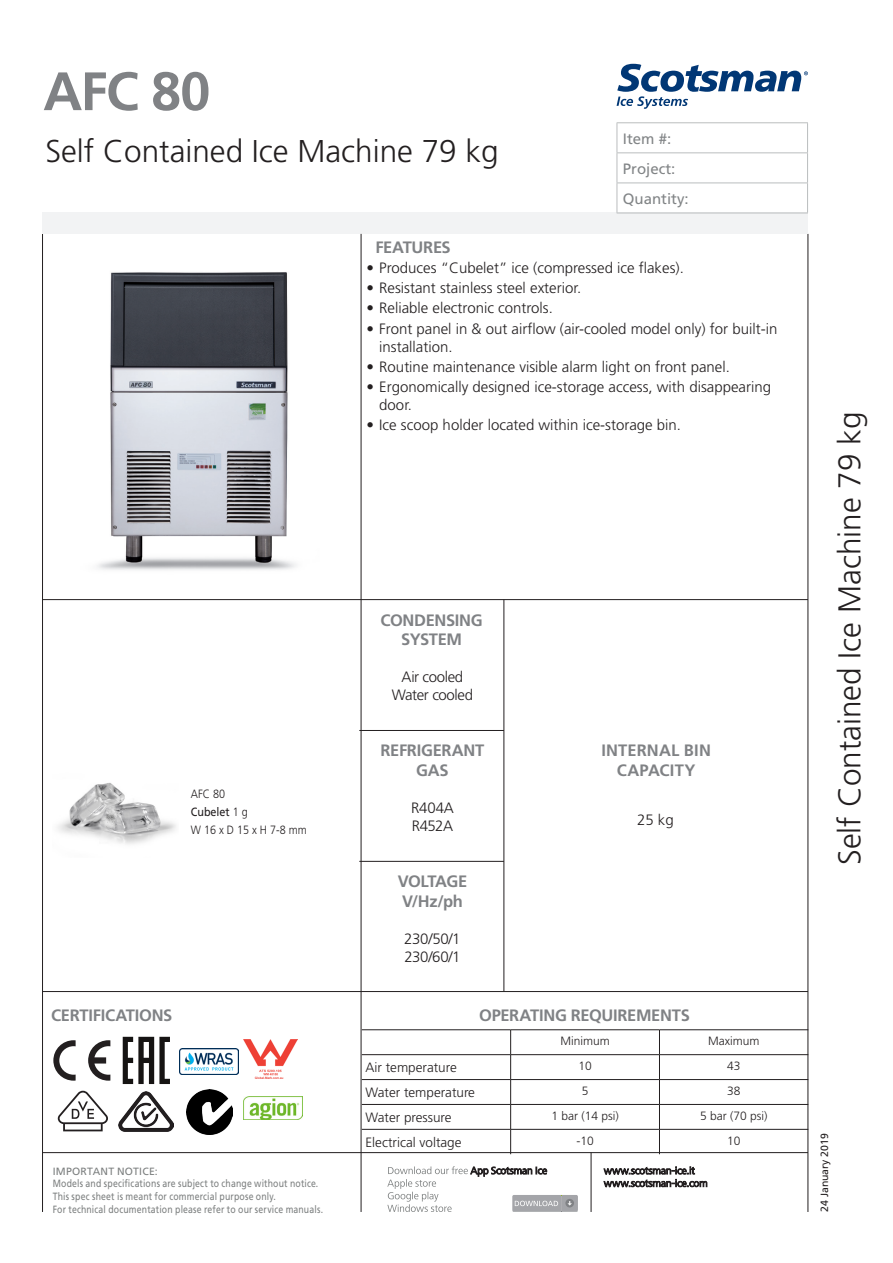
<style>
.page{position:relative;width:893px;height:1263px;background:#fff}
.page>*{position:absolute;margin:0;border:0;box-sizing:border-box;transform-origin:0 0}
.Note_fondo_pagina{font:700 54px "Frutiger";color:#808285}
.Sottotitolo{font:300 31.5px "Frutiger";color:#231f20}
.Note_fondo_pagina-2{font:700 16.5px "Frutiger";letter-spacing:-.02em;color:#808285}
.Note_fondo_pagina-3{font:700 16.5px "Frutiger";letter-spacing:.01em;color:#808285}
.Note_fondo_pagina-4{font:700 16.5px "Frutiger";letter-spacing:-.045em;color:#808285}
.Note_fondo_pagina-5{font:300 15px/18px "Frutiger";color:#231f20}
.t1{font:15px "Frutiger";color:#818486}
.Note_fondo_pagina-6{font:300 15px/18px "Frutiger";letter-spacing:-.02em;color:#231f20}
.Note_fondo_pagina-7{font:300 15px "Frutiger";letter-spacing:-.025em;color:#231f20}
.t2{font:300 13.5px "Frutiger";color:#231f20}
.t3{font:300 12px "Frutiger";color:#231f20}
.t4{font:300 12px/18px "Frutiger";color:#231f20;scale:.9 1}
.Note_fondo_pagina-8{font:10.5px "Frutiger";letter-spacing:.02em;color:#7c7f7f;scale:.83 1}
.Note_fondo_pagina-9{font:10.5px "Frutiger";letter-spacing:.02em;color:#7c7f7f}
.t5{font:10.5px "Frutiger";color:#231f20}
.s1{font-weight:400}
</style>
<div class="page">
<hr style="left:42px;top:234px;width:1px;height:978px;background:#231f20">
<hr style="left:808px;top:234px;width:1px;height:978px;background:#231f20">
<svg style="left:617px;top:64px;width:191px;height:45px"></svg>
<div style="left:43px;top:213px;width:765px;height:21px;background:#f2f3f4"></div>
<hr style="left:43px;top:599px;width:765px;height:1px;background:#231f20">
<hr style="left:359px;top:730px;width:145px;height:1px;background:#231f20">
<hr style="left:359px;top:861px;width:145px;height:1px;background:#231f20">
<hr style="left:504px;top:600px;width:1px;height:391px;background:#231f20">
<hr style="left:43px;top:991px;width:765px;height:1px;background:#231f20">
<hr style="left:591px;top:1152px;width:1px;height:60px;background:#231f20">
<svg style="left:603px;top:1166px;width:104px;height:21px"></svg>
<hr style="left:43px;top:1152px;width:765px;height:1px;background:#231f20">
<hr style="left:617px;top:122px;width:191px;height:1px;background:#babdbe">
<svg style="left:617px;top:123px;width:1px;height:29px"></svg>
<svg style="left:807px;top:123px;width:1px;height:29px"></svg>
<hr style="left:617px;top:152px;width:191px;height:1px;background:#babdbe">
<hr style="left:617px;top:153px;width:1px;height:30px;background:#babdbe">
<hr style="left:807px;top:153px;width:1px;height:30px;background:#babdbe">
<hr style="left:617px;top:183px;width:191px;height:1px;background:#babdbe">
<hr style="left:617px;top:183px;width:1px;height:30px;background:#babdbe">
<hr style="left:807px;top:183px;width:1px;height:30px;background:#babdbe">
<hr style="left:617px;top:213px;width:191px;height:1px;background:#babdbe">
<svg style="left:387px;top:1166px;width:191px;height:46px"></svg>
<hr style="left:361px;top:234px;width:1px;height:978px;background:#231f20">
<img style="left:97px;top:272px;width:199px;height:298px">
<svg style="left:88px;top:1040px;width:22px;height:41px"></svg>
<svg style="left:53px;top:1040px;width:23px;height:41px"></svg>
<svg style="left:123px;top:1037px;width:47px;height:47px"></svg>
<img style="left:180px;top:1048px;width:58px;height:26px">
<img style="left:244px;top:1040px;width:53px;height:38px">
<svg style="left:58px;top:1091px;width:50px;height:40px"></svg>
<img style="left:119px;top:1091px;width:54px;height:40px">
<img style="left:187px;top:1089px;width:45px;height:45px">
<img style="left:244px;top:1096px;width:58px;height:24px">
<hr style="left:362px;top:1079px;width:149px;height:1px;background:#231f20">
<hr style="left:362px;top:1104px;width:149px;height:1px;background:#231f20">
<hr style="left:362px;top:1129px;width:149px;height:1px;background:#231f20">
<hr style="left:511px;top:1079px;width:148px;height:1px;background:#231f20">
<hr style="left:659px;top:1079px;width:149px;height:1px;background:#231f20">
<hr style="left:511px;top:1104px;width:148px;height:1px;background:#231f20">
<hr style="left:659px;top:1104px;width:149px;height:1px;background:#231f20">
<hr style="left:511px;top:1129px;width:148px;height:1px;background:#231f20">
<hr style="left:659px;top:1129px;width:149px;height:1px;background:#231f20">
<svg style="left:510px;top:1030px;width:1px;height:124px"></svg>
<svg style="left:659px;top:1030px;width:1px;height:124px"></svg>
<hr style="left:362px;top:1054px;width:149px;height:1px;background:#231f20">
<hr style="left:511px;top:1054px;width:148px;height:1px;background:#231f20">
<hr style="left:659px;top:1054px;width:149px;height:1px;background:#231f20">
<hr style="left:362px;top:1029px;width:149px;height:1px;background:#231f20">
<hr style="left:511px;top:1029px;width:148px;height:1px;background:#231f20">
<hr style="left:659px;top:1029px;width:149px;height:1px;background:#231f20">
<img style="left:57px;top:782px;width:119px;height:62px">
<p class="Note_fondo_pagina" style="left:43px;top:60px;width:169px">AFC 80</p>
<p class="Sottotitolo" style="left:45px;top:134px;width:455px">Self Contained Ice Machine 79 kg</p>
<p class="Note_fondo_pagina-2" style="left:375px;top:238px;width:77px">FEATURES</p>
<p class="t1" style="left:623px;top:130px;width:50px">Item #:</p>
<p class="t1" style="left:623px;top:160px;width:54px">Project:</p>
<p class="t1" style="left:623px;top:190px;width:67px">Quantity:</p>
<p class="t4" style="left:191px;top:785px;width:130px">AFC 80<br><span class="s1">Cubelet</span> 1 g<br>W 16 x D 15 x H 7-8 mm</p>
<p class="Note_fondo_pagina-2" style="left:51px;top:1006px;width:123px">CERTIFICATIONS</p>
<p class="Note_fondo_pagina-9" style="left:53px;top:1165px;width:107px">IMPORTANT NOTICE:</p>
<p class="Note_fondo_pagina-8" style="left:53px;top:1177px;width:322px">Models and specifications are subject to change without notice.</p>
<p class="Note_fondo_pagina-8" style="left:53px;top:1190px;width:271px">This spec sheet is meant for commercial purpose only.</p>
<p class="Note_fondo_pagina-8" style="left:53px;top:1203px;width:327px">For technical documentation please refer to our service manuals.</p>
<p class="Note_fondo_pagina-5" style="left:367px;top:259px;width:319px">• Produces “Cubelet” ice (compressed ice flakes).</p>
<p class="Note_fondo_pagina-5" style="left:367px;top:279px;width:216px">• Resistant stainless steel exterior.</p>
<p class="Note_fondo_pagina-5" style="left:367px;top:299px;width:188px">• Reliable electronic controls.</p>
<p class="Note_fondo_pagina-5" style="left:379px;top:319px;width:400px;text-indent:-13px">• Front panel in &amp; out airflow (air-cooled model only) for built-in installation.</p>
<p class="Note_fondo_pagina-5" style="left:367px;top:358px;width:365px">• Routine maintenance visible alarm light on front panel.</p>
<p class="Note_fondo_pagina-5" style="left:379px;top:378px;width:393px;text-indent:-13px">• Ergonomically designed ice-storage access, with disappearing door.</p>
<p class="Note_fondo_pagina-5" style="left:367px;top:416px;width:316px">• Ice scoop holder located within ice-storage bin.</p>
<p class="Sottotitolo" style="left:832px;top:865px;width:455px;rotate:-90deg">Self Contained Ice Machine 79 kg</p>
<p class="Note_fondo_pagina-2" style="left:380px;top:610px;width:104px">CONDENSING</p>
<p class="Note_fondo_pagina-2" style="left:401px;top:630px;width:63px">SYSTEM</p>
<p class="Note_fondo_pagina-6" style="left:402px;top:668px;width:63px">Air cooled</p>
<p class="Note_fondo_pagina-7" style="left:392px;top:686px;width:83px">Water cooled</p>
<p class="Note_fondo_pagina-2" style="left:381px;top:741px;width:105px">REFRIGERANT</p>
<p class="Note_fondo_pagina-2" style="left:416px;top:761px;width:34px">GAS</p>
<p class="Note_fondo_pagina-3" style="left:601px;top:741px;width:111px">INTERNAL BIN</p>
<p class="Note_fondo_pagina-3" style="left:617px;top:761px;width:80px">CAPACITY</p>
<p class="Note_fondo_pagina-5" style="left:637px;top:810px;width:38px">25 kg</p>
<p class="Note_fondo_pagina-6" style="left:411px;top:799px;width:44px">R404A<br>R452A</p>
<p class="Note_fondo_pagina-4" style="left:398px;top:872px;width:71px">VOLTAGE</p>
<p class="Note_fondo_pagina-2" style="left:402px;top:892px;width:62px">V/Hz/ph</p>
<p class="Note_fondo_pagina-5" style="left:404px;top:929px;width:58px">230/50/1</p>
<p class="Note_fondo_pagina-5" style="left:404px;top:947px;width:58px">230/60/1</p>
<p class="Note_fondo_pagina-2" style="left:479px;top:1006px;width:212px">OPERATING REQUIREMENTS</p>
<p class="t3" style="left:560px;top:1034px;width:51px">Minimum</p>
<p class="t3" style="left:708px;top:1034px;width:53px">Maximum</p>
<p class="t2" style="left:366px;top:1060px;width:93px">Air temperature</p>
<p class="t3" style="left:578px;top:1059px;width:15px">10</p>
<p class="t3" style="left:727px;top:1059px;width:15px">43</p>
<p class="t2" style="left:366px;top:1085px;width:111px">Water temperature</p>
<p class="t3" style="left:582px;top:1084px;width:8px">5</p>
<p class="t3" style="left:727px;top:1084px;width:15px">38</p>
<p class="t2" style="left:366px;top:1110px;width:88px">Water pressure</p>
<p class="t3" style="left:551px;top:1109px;width:69px">1 bar (14 psi)</p>
<p class="t3" style="left:700px;top:1109px;width:69px">5 bar (70 psi)</p>
<p class="t2" style="left:366px;top:1135px;width:97px">Electrical voltage</p>
<p class="t3" style="left:576px;top:1134px;width:19px">-10</p>
<p class="t3" style="left:727px;top:1134px;width:15px">10</p>
<p class="t5" style="left:818px;top:1212px;width:80px;rotate:-90deg">24 January 2019</p>
</div>
